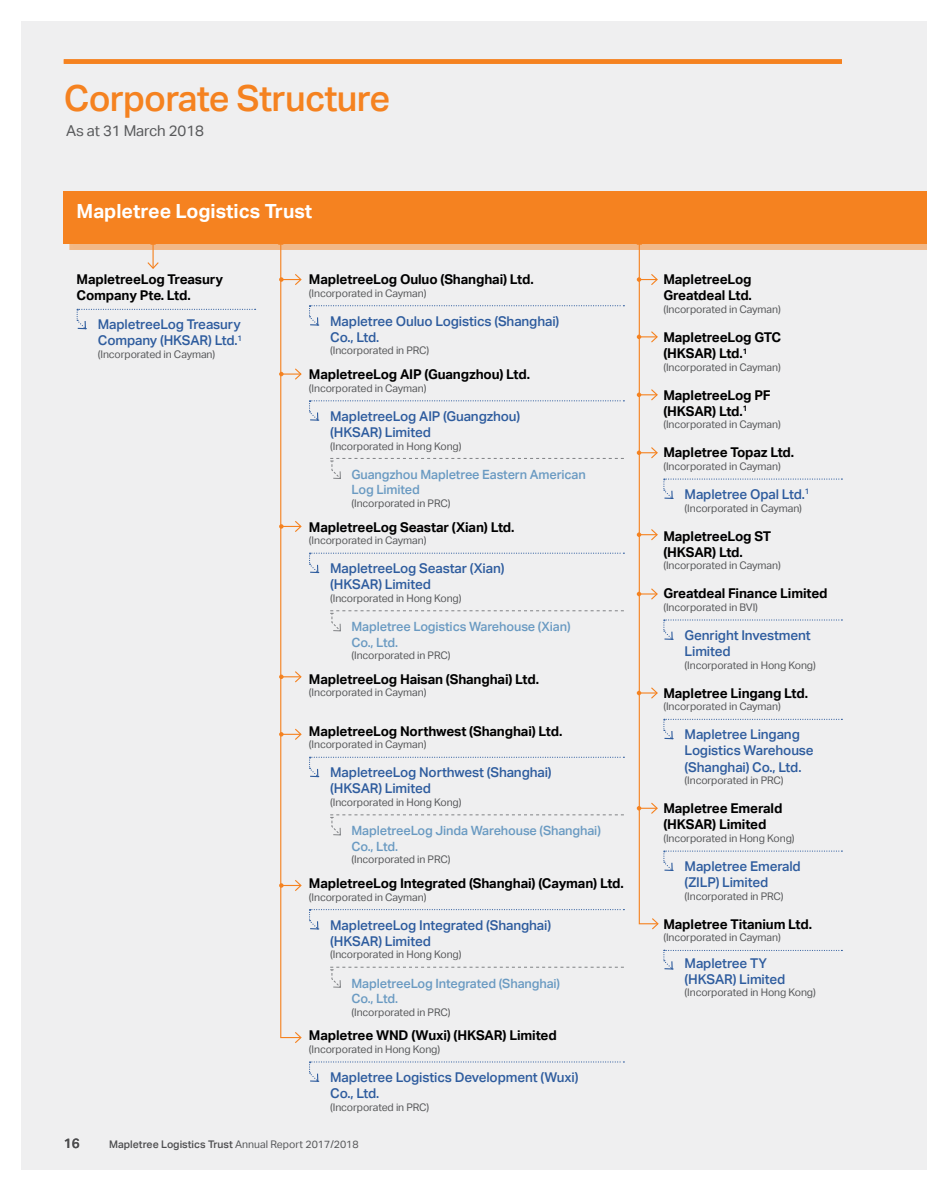
<style>
.page{position:relative;width:927px;height:1191px;background:#fff}
.page>*{position:absolute;margin:0;border:0;box-sizing:border-box;transform-origin:0 0}
.t1{font:500 36px "Aktiv Grotesk";letter-spacing:-.02em;color:#f58220}
.t2{font:700 19.5px "Aktiv Grotesk";color:#fff}
.t3{font:15px "Aktiv Grotesk";letter-spacing:-.01em;color:#58595b}
.t4{font:700 13.5px/16.2px "Aktiv Grotesk";letter-spacing:-.01em;color:#000}
.t5{font:500 13.5px/16.2px "Aktiv Grotesk";letter-spacing:-.01em;color:#2e5c9e}
.t6{font:500 13.5px "Aktiv Grotesk";color:#4d4d4f}
.t7{font:500 12.75px/15.3px "Aktiv Grotesk";letter-spacing:-.01em;color:#6a9ac2}
.t8{font:10.5px "Aktiv Grotesk";letter-spacing:-.01em;color:#58595b}
.t9{font:500 10.5px "Aktiv Grotesk";color:#4d4d4f}
.s1{font-weight:400;color:#58595b}
</style>
<div class="page">
<div style="left:21px;top:21px;width:906px;height:1148px;background:#efeff0"></div>
<div style="left:69px;top:197px;width:858px;height:53px;background:#f58220;opacity:.5"></div>
<div style="left:64px;top:191px;width:863px;height:52px;background:#f58220"></div>
<svg style="left:309px;top:305px;width:315px;height:21px"></svg>
<svg style="left:309px;top:400px;width:315px;height:21px"></svg>
<svg style="left:330px;top:458px;width:294px;height:21px"></svg>
<svg style="left:309px;top:552px;width:315px;height:21px"></svg>
<svg style="left:330px;top:610px;width:294px;height:22px"></svg>
<svg style="left:309px;top:756px;width:315px;height:21px"></svg>
<svg style="left:330px;top:814px;width:294px;height:22px"></svg>
<svg style="left:309px;top:909px;width:315px;height:21px"></svg>
<svg style="left:330px;top:966px;width:294px;height:22px"></svg>
<svg style="left:309px;top:1061px;width:315px;height:21px"></svg>
<svg style="left:146px;top:243px;width:14px;height:26px"></svg>
<svg style="left:77px;top:309px;width:179px;height:21px"></svg>
<svg style="left:663px;top:949px;width:179px;height:21px"></svg>
<svg style="left:637px;top:243px;width:205px;height:687px"></svg>
<svg style="left:278px;top:243px;width:25px;height:800px"></svg>
<div style="left:64px;top:59px;width:778px;height:5px;background:#f58220"></div>
<h1 class="t1" style="left:64px;top:77px;width:328px">Corporate Structure</h1>
<h3 class="t3" style="left:66px;top:122px;width:139px">As at 31 March 2018</h3>
<h2 class="t2" style="left:77px;top:200px;width:237px">Mapletree Logistics Trust</h2>
<p class="t4" style="left:77px;top:271px;width:148px">MapletreeLog Treasury<br>Company Pte. Ltd.</p>
<p class="t5" style="left:98px;top:316px;width:146px">MapletreeLog Treasury<br>Company (HKSAR) Ltd.<sup>1</sup></p>
<p class="t8" style="left:98px;top:348px;width:119px">(Incorporated in Cayman)</p>
<p class="t4" style="left:309px;top:271px;width:226px">MapletreeLog Ouluo (Shanghai) Ltd.</p>
<p class="t8" style="left:309px;top:287px;width:119px">(Incorporated in Cayman)</p>
<p class="t5" style="left:330px;top:313px;width:231px">Mapletree Ouluo Logistics (Shanghai)<br>Co., Ltd.</p>
<p class="t8" style="left:330px;top:345px;width:101px">(Incorporated in PRC)</p>
<p class="t4" style="left:309px;top:366px;width:223px">MapletreeLog AIP (Guangzhou) Ltd.</p>
<p class="t8" style="left:309px;top:382px;width:119px">(Incorporated in Cayman)</p>
<p class="t5" style="left:330px;top:408px;width:192px">MapletreeLog AIP (Guangzhou) (HKSAR) Limited</p>
<p class="t8" style="left:330px;top:440px;width:133px">(Incorporated in Hong Kong)</p>
<p class="t7" style="left:351px;top:467px;width:236px">Guangzhou Mapletree Eastern American<br>Log Limited</p>
<p class="t8" style="left:351px;top:497px;width:101px">(Incorporated in PRC)</p>
<p class="t4" style="left:309px;top:519px;width:207px">MapletreeLog Seastar (Xian) Ltd.</p>
<p class="t8" style="left:309px;top:534px;width:119px">(Incorporated in Cayman)</p>
<p class="t5" style="left:330px;top:560px;width:176px">MapletreeLog Seastar (Xian) (HKSAR) Limited</p>
<p class="t8" style="left:330px;top:592px;width:133px">(Incorporated in Hong Kong)</p>
<p class="t7" style="left:351px;top:619px;width:221px">Mapletree Logistics Warehouse (Xian)<br>Co., Ltd.</p>
<p class="t8" style="left:351px;top:649px;width:101px">(Incorporated in PRC)</p>
<p class="t4" style="left:309px;top:671px;width:232px">MapletreeLog Haisan (Shanghai) Ltd.</p>
<p class="t8" style="left:309px;top:686px;width:119px">(Incorporated in Cayman)</p>
<p class="t4" style="left:309px;top:723px;width:255px">MapletreeLog Northwest (Shanghai) Ltd.</p>
<p class="t8" style="left:309px;top:738px;width:119px">(Incorporated in Cayman)</p>
<p class="t5" style="left:330px;top:764px;width:223px">MapletreeLog Northwest (Shanghai) (HKSAR) Limited</p>
<p class="t8" style="left:330px;top:796px;width:133px">(Incorporated in Hong Kong)</p>
<p class="t7" style="left:351px;top:823px;width:251px">MapletreeLog Jinda Warehouse (Shanghai)<br>Co., Ltd.</p>
<p class="t8" style="left:351px;top:853px;width:101px">(Incorporated in PRC)</p>
<p class="t4" style="left:309px;top:875px;width:316px">MapletreeLog Integrated (Shanghai) (Cayman) Ltd.</p>
<p class="t8" style="left:309px;top:890px;width:119px">(Incorporated in Cayman)</p>
<p class="t5" style="left:330px;top:916px;width:222px">MapletreeLog Integrated (Shanghai) (HKSAR) Limited</p>
<p class="t8" style="left:330px;top:948px;width:133px">(Incorporated in Hong Kong)</p>
<p class="t7" style="left:351px;top:975px;width:210px">MapletreeLog Integrated (Shanghai)<br>Co., Ltd.</p>
<p class="t8" style="left:351px;top:1005px;width:101px">(Incorporated in PRC)</p>
<p class="t4" style="left:309px;top:1027px;width:249px">Mapletree WND (Wuxi) (HKSAR) Limited</p>
<p class="t8" style="left:309px;top:1043px;width:133px">(Incorporated in Hong Kong)</p>
<p class="t5" style="left:330px;top:1069px;width:250px">Mapletree Logistics Development (Wuxi)<br>Co., Ltd.</p>
<p class="t8" style="left:330px;top:1101px;width:101px">(Incorporated in PRC)</p>
<p class="t6" style="left:64px;top:1135px;width:17px">16</p>
<p class="t9" style="left:109px;top:1138px;width:251px">Mapletree Logistics Trust <span class="s1">Annual Report 2017/2018</span></p>
<p class="t4" style="left:663px;top:271px;width:90px">MapletreeLog<br>Greatdeal Ltd.</p>
<p class="t8" style="left:663px;top:303px;width:119px">(Incorporated in Cayman)</p>
<p class="t4" style="left:663px;top:329px;width:119px">MapletreeLog GTC (HKSAR) Ltd.<sup>1</sup></p>
<p class="t8" style="left:663px;top:361px;width:119px">(Incorporated in Cayman)</p>
<p class="t4" style="left:663px;top:387px;width:109px">MapletreeLog PF (HKSAR) Ltd.<sup>1</sup></p>
<p class="t8" style="left:663px;top:419px;width:119px">(Incorporated in Cayman)</p>
<p class="t4" style="left:663px;top:444px;width:132px">Mapletree Topaz Ltd.</p>
<p class="t8" style="left:663px;top:460px;width:119px">(Incorporated in Cayman)</p>
<p class="t5" style="left:685px;top:486px;width:126px">Mapletree Opal Ltd.<sup>1</sup></p>
<p class="t8" style="left:685px;top:502px;width:119px">(Incorporated in Cayman)</p>
<p class="t4" style="left:663px;top:528px;width:109px">MapletreeLog ST (HKSAR) Ltd.</p>
<p class="t8" style="left:663px;top:559px;width:119px">(Incorporated in Cayman)</p>
<p class="t4" style="left:663px;top:585px;width:166px">Greatdeal Finance Limited</p>
<p class="t8" style="left:663px;top:601px;width:96px">(Incorporated in BVI)</p>
<p class="t5" style="left:685px;top:627px;width:128px">Genright Investment<br>Limited</p>
<p class="t8" style="left:685px;top:659px;width:133px">(Incorporated in Hong Kong)</p>
<p class="t4" style="left:663px;top:685px;width:146px">Mapletree Lingang Ltd.</p>
<p class="t8" style="left:663px;top:700px;width:119px">(Incorporated in Cayman)</p>
<p class="t5" style="left:685px;top:726px;width:131px">Mapletree Lingang<br>Logistics Warehouse (Shanghai) Co., Ltd.</p>
<p class="t8" style="left:685px;top:774px;width:101px">(Incorporated in PRC)</p>
<p class="t4" style="left:663px;top:800px;width:121px">Mapletree Emerald (HKSAR) Limited</p>
<p class="t8" style="left:663px;top:832px;width:133px">(Incorporated in Hong Kong)</p>
<p class="t5" style="left:685px;top:858px;width:118px">Mapletree Emerald (ZILP) Limited</p>
<p class="t8" style="left:685px;top:890px;width:101px">(Incorporated in PRC)</p>
<p class="t4" style="left:663px;top:916px;width:150px">Mapletree Titanium Ltd.</p>
<p class="t8" style="left:663px;top:931px;width:119px">(Incorporated in Cayman)</p>
<p class="t5" style="left:685px;top:955px;width:102px">Mapletree TY (HKSAR) Limited</p>
<p class="t8" style="left:685px;top:986px;width:133px">(Incorporated in Hong Kong)</p>
</div>
